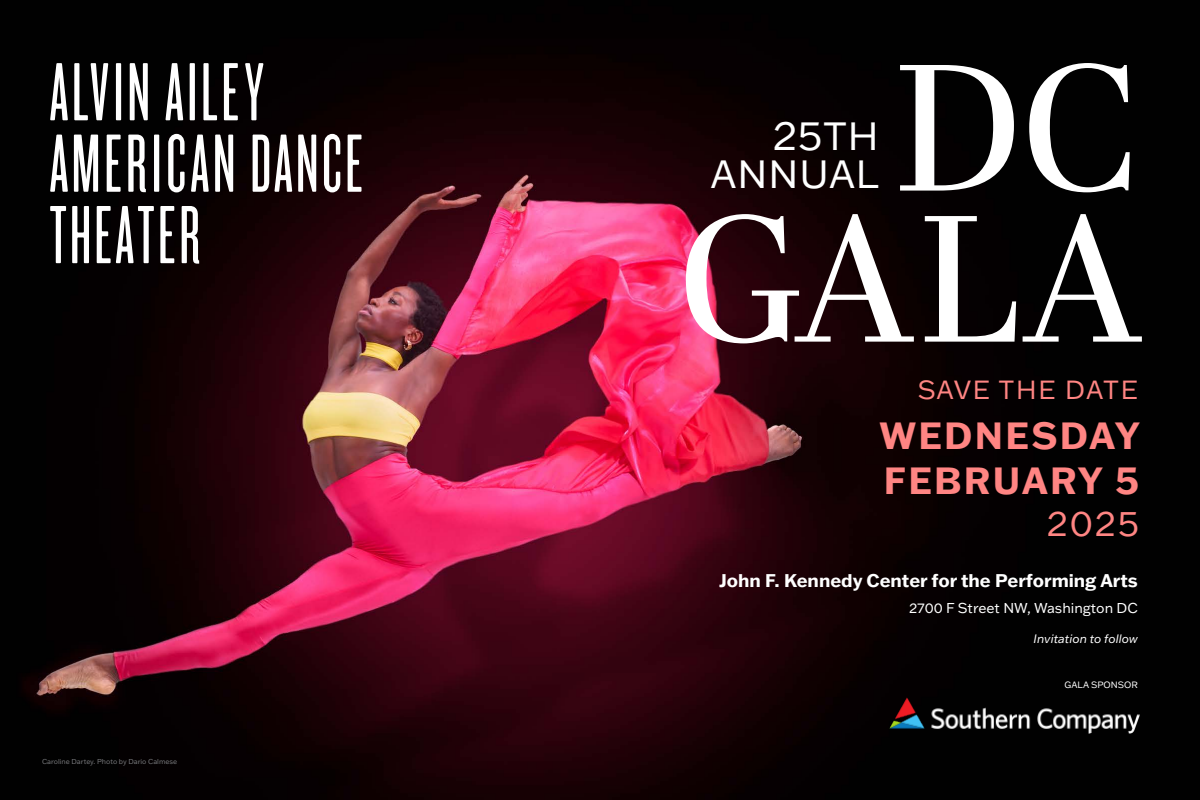
<style>
.page{position:relative;width:1200px;height:800px;background:#fff}
.page>*{position:absolute;margin:0;border:0;box-sizing:border-box;transform-origin:0 0}
.t1{font:179.4px "Abril Display";color:#fff}
.t2{font:38.6px/37.9px "Franklin Gothic ATF";letter-spacing:.02em;color:#fff;text-align:right}
.t3{font:700 37.1px/45.2px "Franklin Gothic ATF";letter-spacing:.06em;color:#ff8583}
.t4{font:33.4px "Franklin Gothic ATF";color:#ff8583}
.t5{font:25.7px "Franklin Gothic ATF";letter-spacing:.05em;color:#ff8583}
.t6{font:700 18px "Franklin Gothic ATF";color:#fff}
.t7{font:14px "Franklin Gothic ATF";color:#fff}
.t8{font:italic 12px "Franklin Gothic ATF";color:#fff}
.t9{font:9px "Franklin Gothic ATF";color:#fff}
.t10{font:7px "Franklin Gothic ATF";color:#77787b}
</style>
<div class="page">
<img style="left:0;top:0;width:1200px;height:800px">
<img style="left:890px;top:698px;width:249px;height:36px">
<svg style="left:50px;top:206px;width:149px;height:58px"></svg>
<svg style="left:50px;top:134px;width:312px;height:58px"></svg>
<svg style="left:50px;top:63px;width:214px;height:57px"></svg>
<p class="t10" style="left:42px;top:757px;width:137px">Caroline Dartey. Photo by Dario Calmese</p>
<p class="t1" style="left:894px;top:5px;width:246px">DC</p>
<p class="t1" style="left:679px;top:156px;width:465px">GALA</p>
<p class="t2" style="left:711px;top:116px;width:170px">25TH<br>ANNUAL</p>
<p class="t5" style="left:918px;top:373px;width:222px">SAVE THE DATE</p>
<p class="t3" style="left:879px;top:412px;width:262px">WEDNESDAY<br>FEBRUARY 5</p>
<p class="t4" style="left:1047px;top:502px;width:94px">2025</p>
<p class="t6" style="left:719px;top:568px;width:420px">John F. Kennedy Center for the Performing Arts</p>
<p class="t7" style="left:909px;top:599px;width:230px">2700 F Street NW, Washington DC</p>
<p class="t8" style="left:1034px;top:631px;width:106px">Invitation to follow</p>
<p class="t9" style="left:1065px;top:678px;width:75px">GALA SPONSOR</p>
</div>
